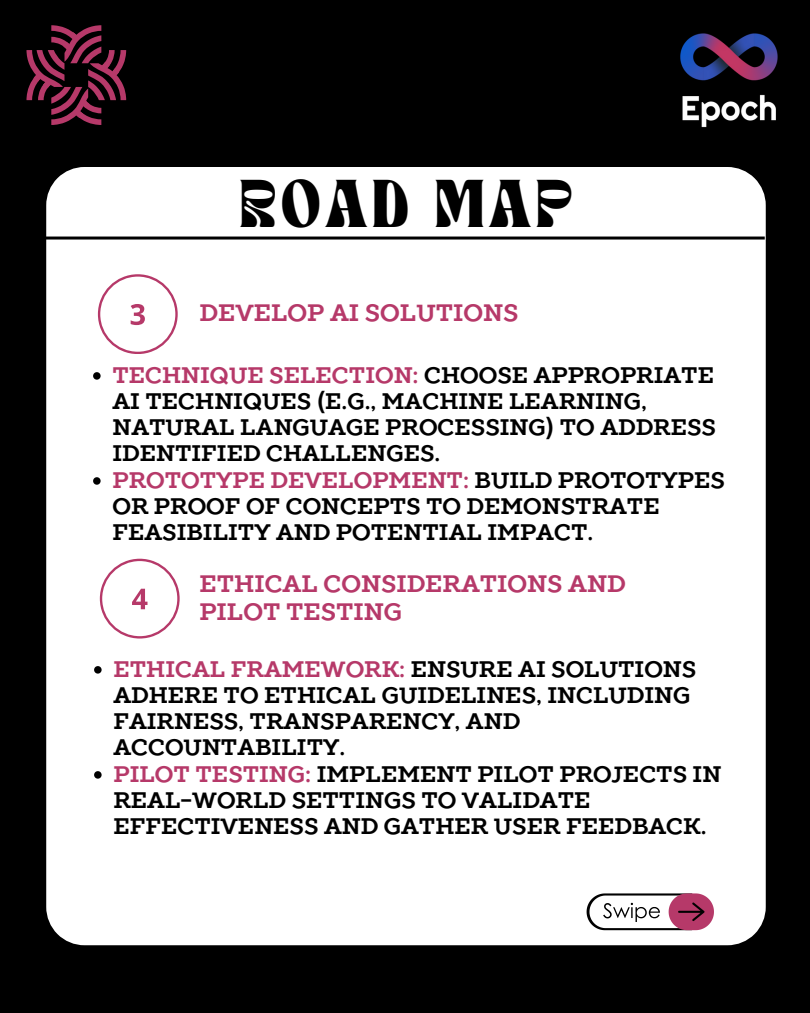
<style>
.page{position:relative;width:810px;height:1013px;background:#fff}
.page>*{position:absolute;margin:0;border:0;box-sizing:border-box;transform-origin:0 0}
.t1{font:47.2px "TANNIMBUS";letter-spacing:.1em;color:#000}
.t2{font:700 23.7px/27.8px "TT Slabs";color:#b63969}
.t3{font:700 22.4px/26.2px "TT Slabs";color:#000}
.s1{color:#b63969}
</style>
<div class="page">
<div style="left:0;top:0;width:810px;height:1012px;background:#000"></div>
<svg style="left:26px;top:25px;width:100px;height:100px"></svg>
<div style="left:43px;top:82px;width:8px;height:6px;background:#b63969;border-radius:3px"></div>
<div style="left:46px;top:167px;width:720px;height:778px;background:#fff"></div>
<svg style="left:587px;top:893px;width:127px;height:37px;background:#c19fac"></svg>
<hr style="left:45px;top:236px;width:720px;height:3px;background:#000">
<svg style="left:93px;top:372px;width:8px;height:7px"></svg>
<svg style="left:93px;top:477px;width:8px;height:7px"></svg>
<img style="left:680px;top:33px;width:98px;height:95px">
<svg style="left:94px;top:666px;width:8px;height:7px"></svg>
<svg style="left:94px;top:771px;width:8px;height:7px"></svg>
<svg style="left:98px;top:274px;width:79px;height:80px;background:#f6e8ed"></svg>
<svg style="left:100px;top:558px;width:79px;height:80px;background:#f6e8ed"></svg>
<h1 class="t1" style="left:240px;top:177px;width:334px">ROAD MAP</h1>
<p class="t2" style="left:199px;top:300px;width:320px">DEVELOP AI SOLUTIONS</p>
<p class="t3" style="left:112px;top:362px;width:605px"><span class="s1">TECHNIQUE SELECTION:</span> CHOOSE APPROPRIATE AI TECHNIQUES (E.G., MACHINE LEARNING, NATURAL LANGUAGE PROCESSING) TO ADDRESS IDENTIFIED CHALLENGES.</p>
<p class="t3" style="left:112px;top:467px;width:614px"><span class="s1">PROTOTYPE DEVELOPMENT:</span> BUILD PROTOTYPES<br>OR PROOF OF CONCEPTS TO DEMONSTRATE<br>FEASIBILITY AND POTENTIAL IMPACT.</p>
<p class="t2" style="left:199px;top:570px;width:428px">ETHICAL CONSIDERATIONS AND<br>PILOT TESTING</p>
<p class="t3" style="left:113px;top:656px;width:584px"><span class="s1">ETHICAL FRAMEWORK:</span> ENSURE AI SOLUTIONS<br>ADHERE TO ETHICAL GUIDELINES, INCLUDING<br>FAIRNESS, TRANSPARENCY, AND<br>ACCOUNTABILITY.</p>
<h2 class="t3" style="left:113px;top:761px;width:609px"><span class="s1">PILOT TESTING:</span> IMPLEMENT PILOT PROJECTS IN<br>REAL-WORLD SETTINGS TO VALIDATE<br>EFFECTIVENESS AND GATHER USER FEEDBACK.</h2>
</div>
